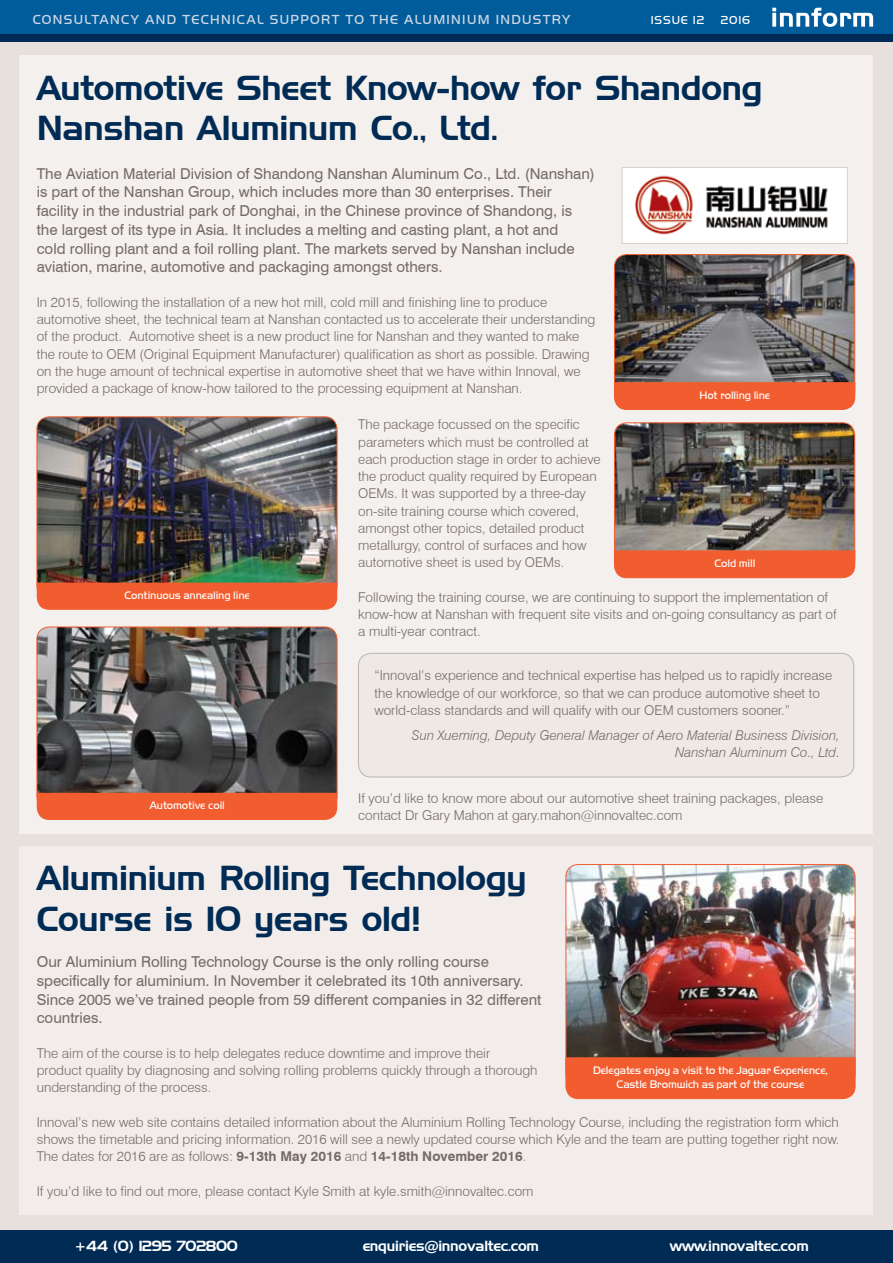
<style>
.page{position:relative;width:893px;height:1263px;background:#e8e0dc}
.page>*{position:absolute;margin:0;border:0;box-sizing:border-box;transform-origin:0 0}
.t1{font:33.75px/40.5px "Handel Gothic BT";letter-spacing:-.01em;color:#002b55}
.t2{font:15px/18.8px "Swiss 721 BT";color:#756a64}
.t3{font:14.25px "Handel Gothic BT";letter-spacing:-.015em;color:#fff}
.t4{font:300 13.5px/17.2px "Swiss 721 BT";color:#756a64}
.t5{font:italic 300 13.5px/17.2px "Swiss 721 BT";color:#756a64;text-align:right}
.t6{font:13.5px "Handel Got D Ligh";letter-spacing:.1em;color:#d1d8e5}
.t7{font:12px "Handel Got D Ligh";letter-spacing:.075em;color:#fff}
.t8{font:11.25px/13.5px "Handel Got D Ligh";letter-spacing:-.01em;color:#fff;text-align:center}
.s1{font-weight:700}
</style>
<div class="page">
<div style="left:0;top:0;width:893px;height:39px;background:#005c9b"></div>
<div style="left:0;top:34px;width:893px;height:8px;background:#002b55"></div>
<div style="left:0;top:1230px;width:893px;height:33px;background:#002b55"></div>
<div style="left:19px;top:55px;width:854px;height:778px;background:#f3f0ed"></div>
<svg style="left:772px;top:8px;width:101px;height:19px"></svg>
<div style="left:19px;top:846px;width:854px;height:369px;background:#f2edea"></div>
<img style="left:624px;top:169px;width:221px;height:73px">
<div style="left:622px;top:167px;width:225px;height:77px;border:1px solid #d9cfca"></div>
<img style="left:37px;top:417px;width:300px;height:166px">
<div style="left:37px;top:417px;width:300px;height:181px;border:1px solid #f15d2f;border-radius:12px"></div>
<div style="left:37px;top:583px;width:300px;height:27px;background:#f15d2f"></div>
<img style="left:614px;top:255px;width:241px;height:127px">
<div style="left:614px;top:254px;width:241px;height:150px;border:1px solid #f15d2f;border-radius:12px"></div>
<div style="left:614px;top:382px;width:241px;height:28px;background:#f15d2f"></div>
<img style="left:614px;top:423px;width:241px;height:127px">
<div style="left:614px;top:423px;width:241px;height:149px;border:1px solid #f15d2f;border-radius:12px"></div>
<svg style="left:614px;top:550px;width:241px;height:28px;background:#ef5f32"></svg>
<div style="left:358px;top:653px;width:496px;height:124px;background:#eee9e5;border-radius:13px"></div>
<div style="left:358px;top:653px;width:496px;height:124px;border:1px solid #bcb4b0;border-radius:13px"></div>
<img style="left:37px;top:627px;width:300px;height:166px">
<div style="left:37px;top:627px;width:300px;height:181px;border:1px solid #f15d2f;border-radius:12px"></div>
<div style="left:37px;top:793px;width:300px;height:27px;background:#f15d2f"></div>
<img style="left:566px;top:864px;width:289px;height:193px">
<div style="left:566px;top:864px;width:289px;height:222px;border:1px solid #f15d2f;border-radius:12px"></div>
<div style="left:566px;top:1057px;width:289px;height:42px;background:#f15d2f"></div>
<p class="t6" style="left:33px;top:12px;width:539px">Consultancy and technical support to the aluminium industry</p>
<p class="t7" style="left:651px;top:13px;width:9px">ISSUE</p>
<p class="t7" style="left:693px;top:13px;width:13px">12</p>
<p class="t7" style="left:721px;top:13px;width:31px">2016</p>
<h1 class="t1" style="left:37px;top:67px;width:727px">Automotive Sheet Know-how for Shandong<br>Nanshan Aluminum Co., Ltd.</h1>
<p class="t2" style="left:37px;top:164px;width:560px">The Aviation Material Division of Shandong Nanshan Aluminum Co., Ltd. (Nanshan) is part of the Nanshan Group, which includes more than 30 enterprises. Their facility in the industrial park of Donghai, in the Chinese province of Shandong, is the largest of its type in Asia. It includes a melting and casting plant, a hot and<br>cold rolling plant and a foil rolling plant. The markets served by Nanshan include aviation, marine, automotive and packaging amongst others.</p>
<p class="t4" style="left:37px;top:293px;width:560px">In 2015, following the installation of a new hot mill, cold mill and finishing line to produce automotive sheet, the technical team at Nanshan contacted us to accelerate their understanding of the product. Automotive sheet is a new product line for Nanshan and they wanted to make the route to OEM (Original Equipment Manufacturer) qualification as short as possible. Drawing on the huge amount of technical expertise in automotive sheet that we have within Innoval, we provided a package of know-how tailored to the processing equipment at Nanshan.</p>
<p class="t8" style="left:700px;top:389px;width:72px">Hot rolling line</p>
<p class="t8" style="left:125px;top:589px;width:127px">Continuous annealing line</p>
<p class="t8" style="left:149px;top:799px;width:77px">Automotive coil</p>
<p class="t4" style="left:358px;top:416px;width:244px">The package focussed on the specific parameters which must be controlled at each production stage in order to achieve the product quality required by European OEMs. It was supported by a three-day on-site training course which covered, amongst other topics, detailed product metallurgy, control of surfaces and how automotive sheet is used by OEMs.</p>
<p class="t4" style="left:358px;top:588px;width:480px">Following the training course, we are continuing to support the implementation of know-how at Nanshan with frequent site visits and on-going consultancy as part of a multi-year contract.</p>
<p class="t8" style="left:714px;top:557px;width:42px">Cold mill</p>
<p class="t4" style="left:374px;top:667px;width:459px">“Innoval’s experience and technical expertise has helped us to rapidly increase the knowledge of our workforce, so that we can produce automotive sheet to world-class standards and will qualify with our OEM customers sooner.”</p>
<p class="t5" style="left:412px;top:726px;width:430px">Sun Xueming, Deputy General Manager of Aero Material Business Division,<br>Nanshan Aluminum Co., Ltd.</p>
<p class="t4" style="left:358px;top:789px;width:466px">If you’d like to know more about our automotive sheet training packages, please contact Dr Gary Mahon at gary.mahon@innovaltec.com</p>
<h1 class="t1" style="left:37px;top:858px;width:492px">Aluminium Rolling Technology<br>Course is 10 years old!</h1>
<p class="t2" style="left:37px;top:952px;width:506px">Our Aluminium Rolling Technology Course is the only rolling course specifically for aluminium. In November it celebrated its 10th anniversary.<br>Since 2005 we’ve trained people from 59 different companies in 32 different countries.</p>
<p class="t4" style="left:37px;top:1044px;width:502px">The aim of the course is to help delegates reduce downtime and improve their product quality by diagnosing and solving rolling problems quickly through a thorough understanding of the process.</p>
<p class="t4" style="left:37px;top:1113px;width:804px;text-align:justify">Innoval’s new web site contains detailed information about the Aluminium Rolling Technology Course, including the registration form which shows the timetable and pricing information. 2016 will see a newly updated course which Kyle and the team are putting together right now.<br>The dates for 2016 are as follows: <span class="s1">9-13th May 2016</span> and <span class="s1">14-18th November 2016</span>.</p>
<p class="t4" style="left:37px;top:1182px;width:498px">If you’d like to find out more, please contact Kyle Smith at kyle.smith@innovaltec.com</p>
<p class="t8" style="left:593px;top:1063px;width:236px">Delegates enjoy a visit to the Jaguar Experience,<br>Castle Bromwich as part of the course</p>
<p class="t3" style="left:75px;top:1237px;width:165px">+44 (0) 1295 702800</p>
<p class="t3" style="left:363px;top:1237px;width:178px">enquiries@innovaltec.com</p>
<p class="t3" style="left:670px;top:1237px;width:141px">www.innovaltec.com</p>
</div>
